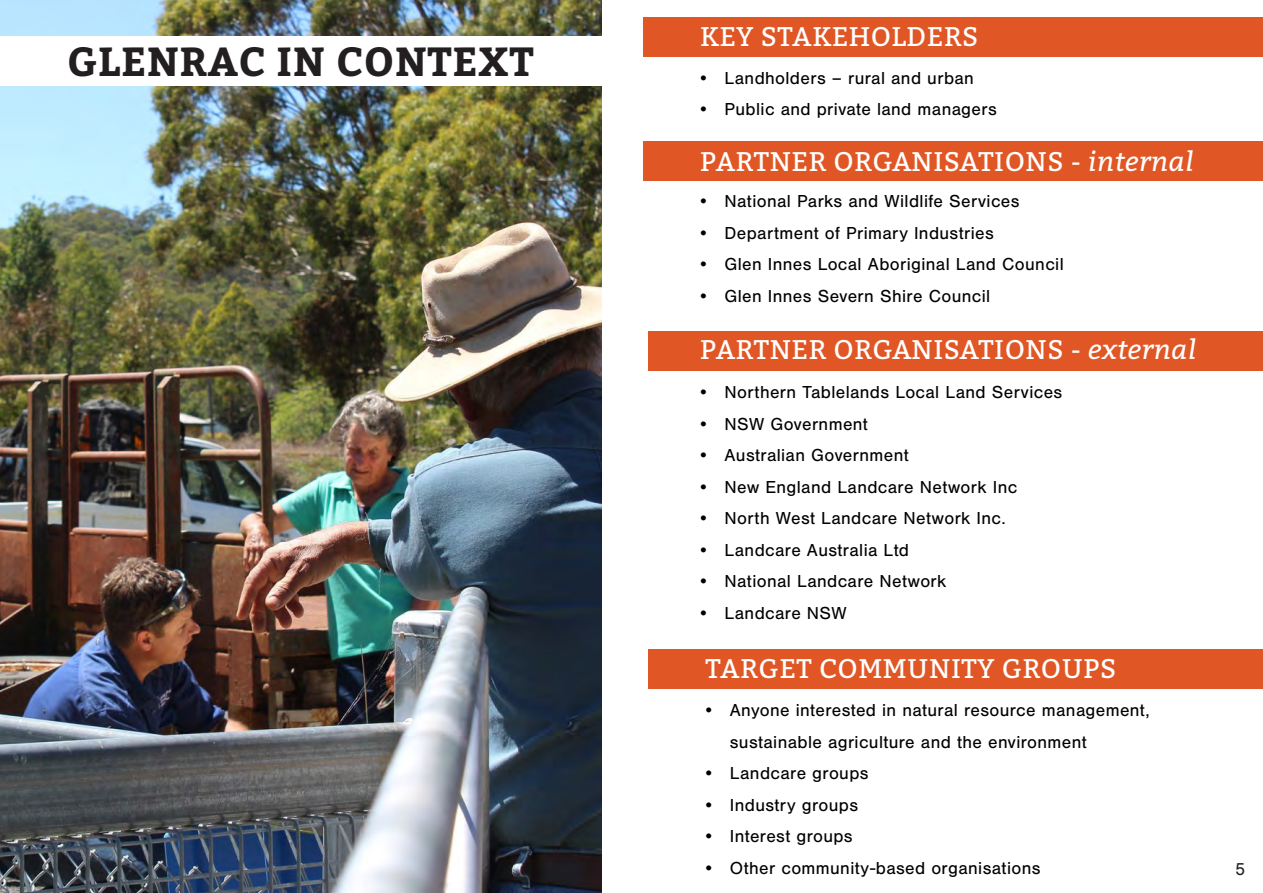
<style>
.page{position:relative;width:1263px;height:893px;background:#fff}
.page>*{position:absolute;margin:0;border:0;box-sizing:border-box;transform-origin:0 0}
.t1{font:700 40.5px "Bitter";letter-spacing:.02em;color:#231f20}
.t2{font:27px "Bitter";letter-spacing:.02em;color:#fff}
.t3{font:18px/31.5px "Nimbus San";letter-spacing:.02em;color:#000}
.t4{font:18px "Nimbus San";color:#231f20}
.s1{font-style:italic}
</style>
<div class="page">
<img style="left:0;top:0;width:601px;height:893px">
<div style="left:0;top:36px;width:601px;height:50px;background:#fff"></div>
<div style="left:643px;top:17px;width:620px;height:40px;background:#e05725"></div>
<div style="left:649px;top:649px;width:614px;height:40px;background:#e05725"></div>
<div style="left:643px;top:141px;width:620px;height:40px;background:#e05725"></div>
<div style="left:649px;top:331px;width:614px;height:39px;background:#e05725"></div>
<h1 class="t1" style="left:67px;top:35px;width:468px">GLENRAC IN CONTEXT</h1>
<p class="t2" style="left:700px;top:20px;width:279px">KEY STAKEHOLDERS</p>
<p class="t3" style="left:697px;top:62px;width:278px">• Landholders – rural and urban</p>
<p class="t3" style="left:697px;top:94px;width:301px">• Public and private land managers</p>
<p class="t2" style="left:700px;top:144px;width:494px">PARTNER ORGANISATIONS - <span class="s1">internal</span></p>
<p class="t3" style="left:697px;top:186px;width:323px">• National Parks and Wildlife Services</p>
<p class="t3" style="left:697px;top:217px;width:298px">• Department of Primary Industries</p>
<p class="t3" style="left:697px;top:249px;width:368px">• Glen Innes Local Aboriginal Land Council</p>
<p class="t3" style="left:697px;top:280px;width:294px">• Glen Innes Severn Shire Council</p>
<p class="t2" style="left:700px;top:333px;width:497px">PARTNER ORGANISATIONS - <span class="s1">external</span></p>
<p class="t3" style="left:697px;top:377px;width:366px">• Northern Tablelands Local Land Services</p>
<p class="t3" style="left:697px;top:408px;width:172px">• NSW Government</p>
<p class="t3" style="left:697px;top:440px;width:213px">• Australian Government</p>
<p class="t3" style="left:697px;top:471px;width:321px">• New England Landcare Network Inc</p>
<p class="t3" style="left:697px;top:503px;width:310px">• North West Landcare Network Inc.</p>
<p class="t3" style="left:697px;top:534px;width:213px">• Landcare Australia Ltd</p>
<p class="t3" style="left:697px;top:566px;width:250px">• National Landcare Network</p>
<p class="t3" style="left:697px;top:597px;width:151px">• Landcare NSW</p>
<p class="t2" style="left:706px;top:652px;width:412px">TARGET COMMUNITY GROUPS</p>
<p class="t3" style="left:730px;top:695px;width:421px;text-indent:-27px">• Anyone interested in natural resource management, sustainable agriculture and the environment</p>
<p class="t3" style="left:703px;top:758px;width:167px">• Landcare groups</p>
<p class="t3" style="left:703px;top:789px;width:157px">• Industry groups</p>
<p class="t3" style="left:703px;top:821px;width:151px">• Interest groups</p>
<p class="t3" style="left:703px;top:852px;width:339px">• Other community-based organisations</p>
<p class="t4" style="left:1235px;top:859px;width:12px">5</p>
</div>
